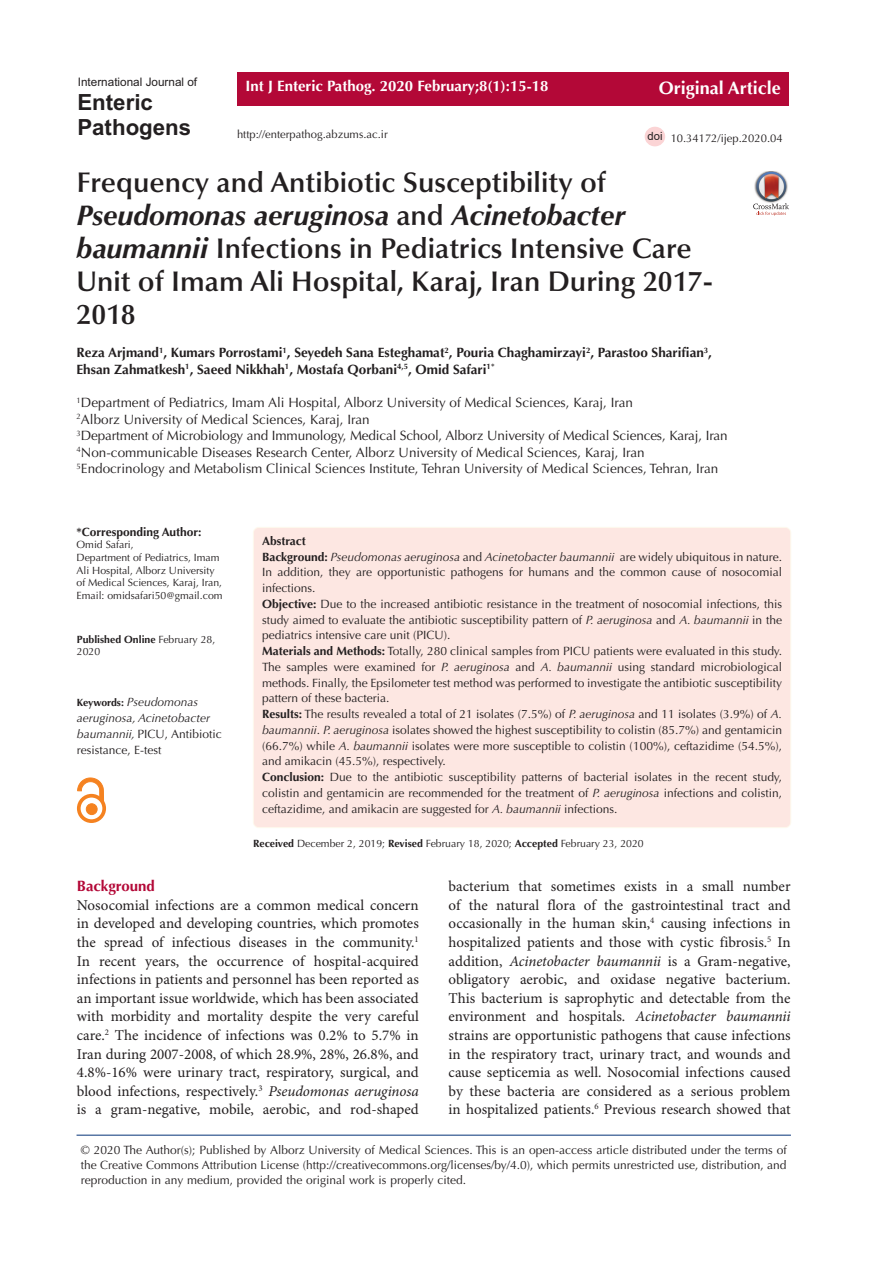
<style>
.page{position:relative;width:893px;height:1263px;background:#fff}
.page>*{position:absolute;margin:0;border:0;box-sizing:border-box;transform-origin:0 0}
.t1{font:600 28.5px/33px "Optima LT Std";color:#231f20}
.t2{font:700 22.35px/24.9px "Arial";color:#231f20}
.t3{font:700 18px "Optima LT Std";color:#fff}
.t4{font:15px/18.6px "Minion Pro";letter-spacing:-.005em;color:#231f20;text-align:justify}
.t5{font:700 15px "Optima LT Std";color:#fff}
.t6{font:700 15px "Optima LT Std";color:#b30837}
.t7{font:13.5px/16.5px "Optima LT Std";color:#231f20}
.t8{font:700 13.5px/16.5px "Optima LT Std";color:#231f20}
.t9{font:12px/15.8px "Optima LT Std";color:#231f20;text-align:justify}
.t10{font:italic 12px/15.8px "Optima LT Std";color:#231f20}
.Default{font:700 12px "Optima LT Std";color:#231f20}
.t11{font:11.7px "Arial";color:#231f20}
.t12{font:11.25px "Optima LT Std";color:#231f20}
.t13{font:11.25px "Arial";color:#231f20}
.t14{font:10.5px/12.6px "Optima LT Std";color:#231f20}
.t15{font:700 10.5px/12.6px "Optima LT Std";color:#231f20}
.s1{font-weight:700;font-style:italic}
.s2{font-weight:400}
.s3{font-weight:700;font-style:normal;font-size:10.5px}
.s4{font-style:normal}
.s5{font-weight:700}
.s6{font-style:italic}
</style>
<div class="page">
<hr style="left:77px;top:1135px;width:714px;height:1px;background:#053278">
<img style="left:764px;top:171px;width:14px;height:1px">
<svg style="left:753px;top:172px;width:36px;height:44px"></svg>
<div style="left:623px;top:72px;width:166px;height:34px;background:#b30837"></div>
<div style="left:645px;top:127px;width:20px;height:19px;background:#fbd4d5;border-radius:50%"></div>
<div style="left:237px;top:72px;width:387px;height:34px;background:#b30837"></div>
<div style="left:86px;top:804px;width:11px;height:10px;background:#f58220;border-radius:50%"></div>
<div style="left:86px;top:804px;width:11px;height:11px;border:1px solid #f58220;border-radius:50%"></div>
<div style="left:77px;top:794px;width:29px;height:29px;border:4px solid #f58220;border-radius:50%"></div>
<svg style="left:77px;top:778px;width:27px;height:24px"></svg>
<div style="left:253px;top:527px;width:538px;height:301px;background:#fde7e2;border-radius:6px"></div>
<div style="left:253px;top:527px;width:538px;height:301px;border:1px solid #fef9ed;border-radius:6px"></div>
<p class="t11" style="left:78px;top:74px;width:121px">International Journal of</p>
<p class="t2" style="left:77px;top:90px;width:115px">Enteric<br>Pathogens</p>
<p class="t3" style="left:659px;top:77px;width:124px">Original Article</p>
<p class="t13" style="left:648px;top:128px;width:17px">doi</p>
<p class="t12" style="left:671px;top:131px;width:113px">10.34172/ijep.2020.04</p>
<p class="t1" style="left:77px;top:166px;width:639px">Frequency and Antibiotic Susceptibility of <span class="s1">Pseudomonas aeruginosa</span> and <span class="s1">Acinetobacter baumannii</span> Infections in Pediatrics Intensive Care Unit of Imam Ali Hospital, Karaj, Iran During 2017- 2018</p>
<p class="t8" style="left:77px;top:345px;width:637px">Reza Arjmand<sup>1</sup>, Kumars Porrostami<sup>1</sup>, Seyedeh Sana Esteghamat<sup>2</sup>, Pouria Chaghamirzayi<sup>2</sup>, Parastoo Sharifian<sup>3</sup>,<br>Ehsan Zahmatkesh<sup>1</sup>, Saeed Nikkhah<sup>1</sup>, Mostafa Qorbani<sup>4,5</sup>, Omid Safari<sup>1*</sup></p>
<p class="t7" style="left:77px;top:395px;width:558px"><sup>1</sup>Department of Pediatrics, Imam Ali Hospital, Alborz University of Medical Sciences, Karaj, Iran</p>
<p class="t7" style="left:77px;top:411px;width:295px"><sup>2</sup>Alborz University of Medical Sciences, Karaj, Iran</p>
<p class="t7" style="left:77px;top:428px;width:653px"><sup>3</sup>Department of Microbiology and Immunology, Medical School, Alborz University of Medical Sciences, Karaj, Iran</p>
<p class="t7" style="left:77px;top:444px;width:643px"><sup>4</sup>Non-communicable Diseases Research Center, Alborz University of Medical Sciences, Karaj, Iran<br><sup>5</sup>Endocrinology and Metabolism Clinical Sciences Institute, Tehran University of Medical Sciences, Tehran, Iran</p>
<p class="t5" style="left:246px;top:78px;width:304px">Int J Enteric Pathog. 2020 February;8(1):15-18</p>
<p class="t12" style="left:237px;top:128px;width:152px">http://enterpathog.abzums.ac.ir</p>
<p class="Default" style="left:77px;top:525px;width:127px">*Corresponding Author:</p>
<p class="t14" style="left:77px;top:539px;width:59px">Omid Safari,</p>
<p class="t14" style="left:77px;top:551px;width:147px">Department of Pediatrics, Imam<br>Ali Hospital, Alborz University of Medical Sciences, Karaj, Iran,</p>
<p class="t14" style="left:77px;top:589px;width:148px">Email: omidsafari50@gmail.com</p>
<p class="t15" style="left:77px;top:633px;width:140px">Published Online <span class="s2">February 28,<br>2020</span></p>
<p class="t10" style="left:77px;top:694px;width:147px"><span class="s3">Keywords:</span> Pseudomonas aeruginosa, Acinetobacter baumannii, <span class="s4">PICU, Antibiotic resistance, E-test</span></p>
<p class="Default" style="left:262px;top:534px;width:45px">Abstract</p>
<p class="t9" style="left:262px;top:549px;width:522px"><span class="s5">Background:</span> <span class="s6">Pseudomonas aeruginosa</span> and <span class="s6">Acinetobacter baumannii</span> are widely ubiquitous in nature.<br>In addition, they are opportunistic pathogens for humans and the common cause of nosocomial infections.</p>
<p class="t9" style="left:262px;top:596px;width:522px"><span class="s5">Objective:</span> Due to the increased antibiotic resistance in the treatment of nosocomial infections, this study aimed to evaluate the antibiotic susceptibility pattern of <span class="s6">P. aeruginosa</span> and <span class="s6">A. baumannii</span> in the pediatrics intensive care unit (PICU).</p>
<p class="t9" style="left:262px;top:643px;width:521px"><span class="s5">Materials and Methods:</span> Totally, 280 clinical samples from PICU patients were evaluated in this study.<br>The samples were examined for <span class="s6">P. aeruginosa</span> and <span class="s6">A. baumannii</span> using standard microbiological methods. Finally, the Epsilometer test method was performed to investigate the antibiotic susceptibility pattern of these bacteria.</p>
<p class="t9" style="left:262px;top:706px;width:521px"><span class="s5">Results:</span> The results revealed a total of 21 isolates (7.5%) of <span class="s6">P. aeruginosa</span> and 11 isolates (3.9%) of <span class="s6">A. baumannii</span>. <span class="s6">P. aeruginosa</span> isolates showed the highest susceptibility to colistin (85.7%) and gentamicin (66.7%) while <span class="s6">A. baumannii</span> isolates were more susceptible to colistin (100%), ceftazidime (54.5%), and amikacin (45.5%), respectively.</p>
<p class="t9" style="left:262px;top:769px;width:521px"><span class="s5">Conclusion:</span> Due to the antibiotic susceptibility patterns of bacterial isolates in the recent study, colistin and gentamicin are recommended for the treatment of <span class="s6">P. aeruginosa</span> infections and colistin, ceftazidime, and amikacin are suggested for <span class="s6">A. baumannii</span> infections.</p>
<p class="t14" style="left:253px;top:837px;width:392px"><span class="s5">Received</span> December 2, 2019; <span class="s5">Revised</span> February 18, 2020; <span class="s5">Accepted</span> February 23, 2020</p>
<p class="t6" style="left:77px;top:877px;width:79px">Background</p>
<p class="t4" style="left:77px;top:896px;width:343px">Nosocomial infections are a common medical concern in developed and developing countries, which promotes the spread of infectious diseases in the community.<sup>1<br></sup>In recent years, the occurrence of hospital-acquired infections in patients and personnel has been reported as an important issue worldwide, which has been associated with morbidity and mortality despite the very careful care.<sup>2</sup> The incidence of infections was 0.2% to 5.7% in Iran during 2007-2008, of which 28.9%, 28%, 26.8%, and 4.8%-16% were urinary tract, respiratory, surgical, and blood infections, respectively.<sup>3</sup> <span class="s6">Pseudomonas aeruginosa </span>is a gram-negative, mobile, aerobic, and rod-shaped</p>
<p class="t4" style="left:449px;top:878px;width:343px">bacterium that sometimes exists in a small number of the natural flora of the gastrointestinal tract and occasionally in the human skin,<sup>4</sup> causing infections in hospitalized patients and those with cystic fibrosis.<sup>5</sup> In addition, <span class="s6">Acinetobacter baumannii</span> is a Gram-negative, obligatory aerobic, and oxidase negative bacterium.<br>This bacterium is saprophytic and detectable from the environment and hospitals. <span class="s6">Acinetobacter baumannii </span>strains are opportunistic pathogens that cause infections in the respiratory tract, urinary tract, and wounds and cause septicemia as well. Nosocomial infections caused by these bacteria are considered as a serious problem in hospitalized patients.<sup>6</sup> Previous research showed that</p>
<p class="t9" style="left:81px;top:1143px;width:707px;line-height:15px">© 2020 The Author(s); Published by Alborz University of Medical Sciences. This is an open-access article distributed under the terms of the Creative Commons Attribution License (http://creativecommons.org/licenses/by/4.0), which permits unrestricted use, distribution, and reproduction in any medium, provided the original work is properly cited.</p>
</div>
